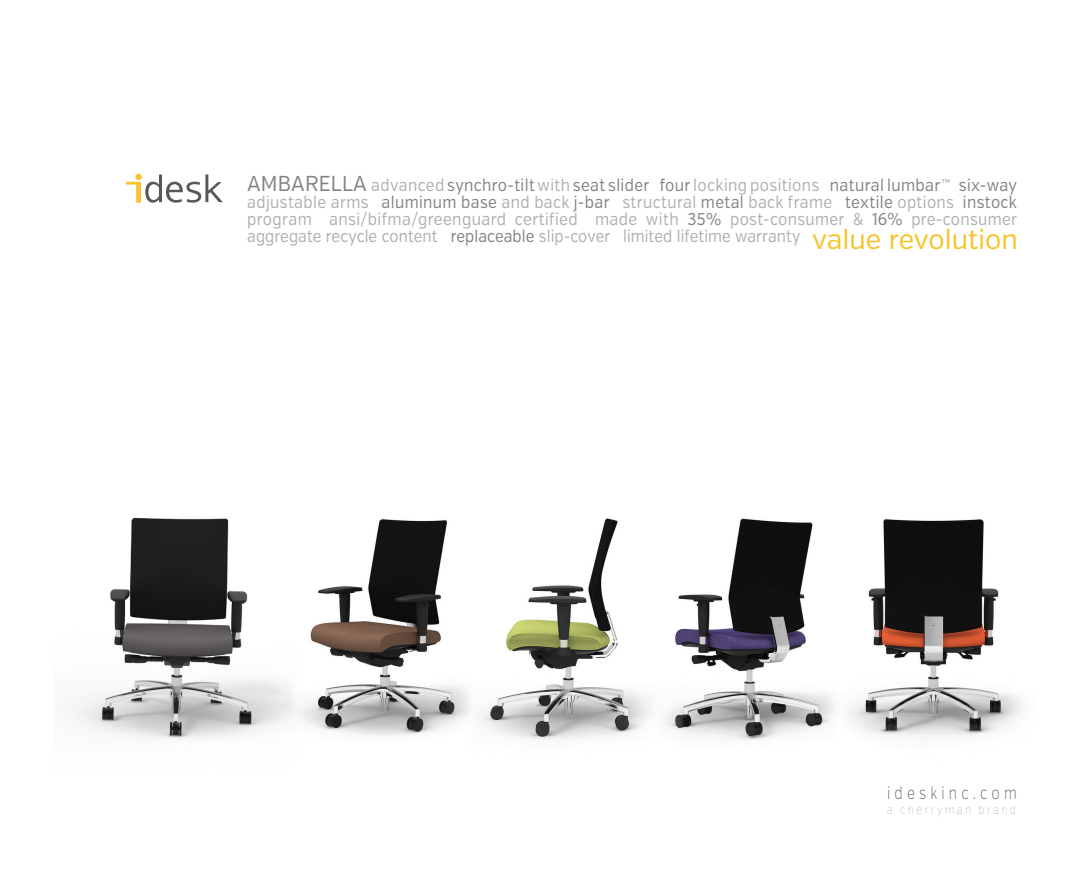
<style>
.page{position:relative;width:1071px;height:882px;background:#fff}
.page>*{position:absolute;margin:0;border:0;box-sizing:border-box;transform-origin:0 0}
.t1{font:27.65px "Verb";color:#f7c32b}
.t2{font:200 17.5px "Verb";letter-spacing:.3em;color:#57585a;scale:.8 1}
.t3{font:16.97px/17.2px "Verb";letter-spacing:.005em;color:#aeafb3;text-align:justify;scale:.9 1}
.t4{font:200 12.25px "Verb";letter-spacing:.225em;color:#bcbdc0;scale:.85 1}
.s1{font-size:21.53px;color:#808285}
.s2{color:#808285}
</style>
<div class="page">
<img style="left:73px;top:517px;width:212px;height:222px">
<img style="left:285px;top:519px;width:177px;height:217px">
<img style="left:462px;top:518px;width:186px;height:222px">
<img style="left:648px;top:518px;width:176px;height:222px">
<img style="left:824px;top:519px;width:198px;height:219px">
<svg style="left:252px;top:663px;width:72px;height:38px"></svg>
<svg style="left:437px;top:662px;width:72px;height:45px"></svg>
<svg style="left:795px;top:662px;width:73px;height:46px"></svg>
<svg style="left:626px;top:663px;width:69px;height:50px"></svg>
<svg style="left:126px;top:174px;width:97px;height:29px"></svg>
<p class="t3" style="left:247px;top:176px;width:857px"><span class="s1">AMBARELLA</span> advanced <span class="s2">synchro-tilt</span> with <span class="s2">seat slider four</span> locking positions <span class="s2">natural lumbar</span>™ <span class="s2">six-way </span>adjustable arms <span class="s2">aluminum base</span> and back <span class="s2">j-bar</span> structural <span class="s2">metal</span> back frame <span class="s2">textile</span> options <span class="s2">instock </span>program ansi/bifma/greenguard certified made with <span class="s2">35%</span> post-consumer &amp; <span class="s2">16%</span> pre-consumer aggregate recycle content <span class="s2">replaceable</span> slip-cover limited lifetime warranty</p>
<p class="t1" style="left:812px;top:223px;width:207px">value revolution</p>
<p class="t2" style="left:887px;top:782px;width:164px">ideskinc.com</p>
<p class="t4" style="left:887px;top:803px;width:153px">a cherryman brand</p>
</div>
